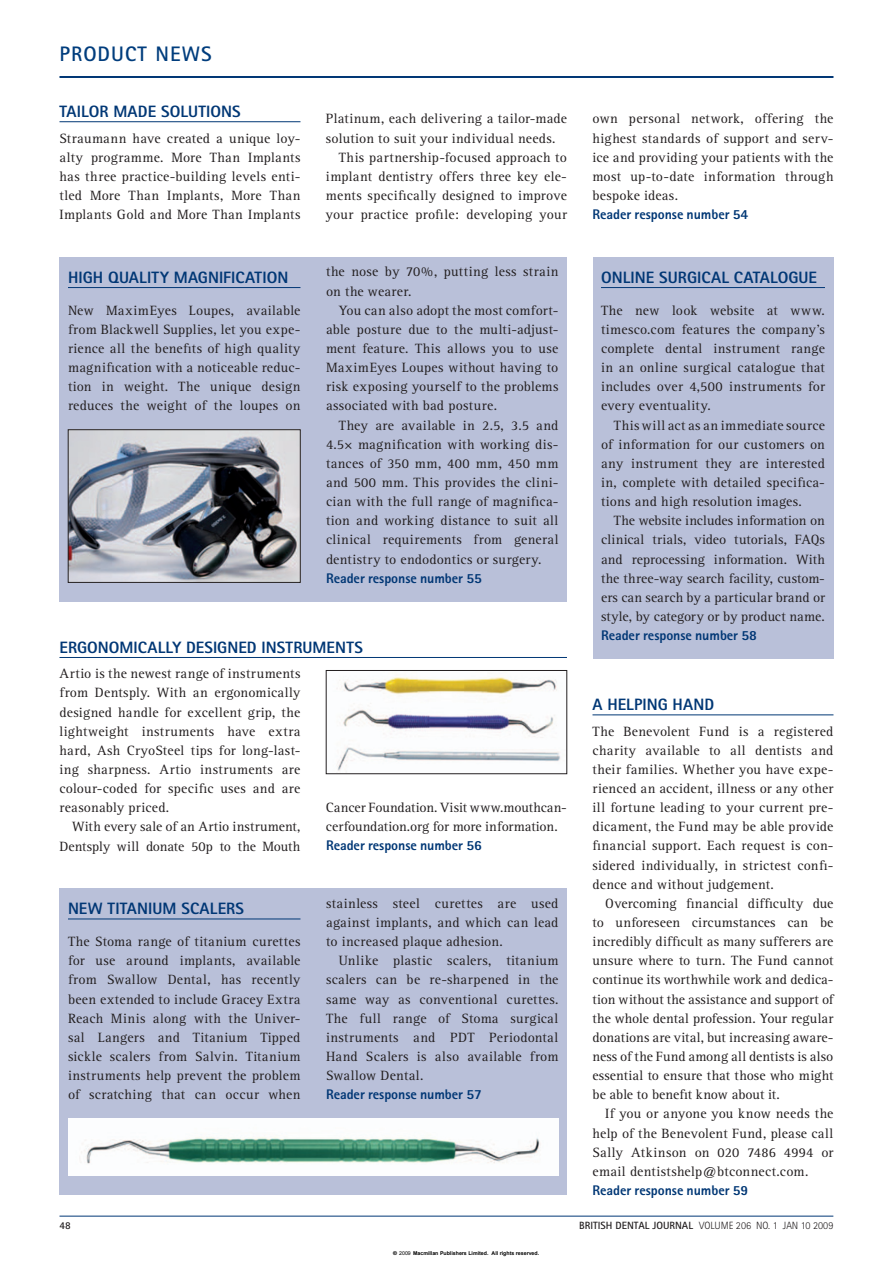
<style>
.page{position:relative;width:893px;height:1263px;background:#fff}
.page>*{position:absolute;margin:0;border:0;box-sizing:border-box;transform-origin:0 0}
.t1{font:700 21px "Rotis Sans Serif";letter-spacing:.05em;color:#013d7d}
.t2{font:800 16.5px "Rotis Sans Serif";color:#013775}
.t3{font:13.95px/19.2px "Rotis Serif";letter-spacing:.015em;color:#231f20;text-align:justify}
.t4{font:800 13.95px "Rotis Sans Serif";letter-spacing:-.005em;color:#013775}
.t5{font:13.95px/19.2px "Rotis Serif";letter-spacing:-.01em;color:#231f20}
.t6{font:300 10.5px "Rotis Sans Serif";color:#231f20}
.t7{font:700 10.5px "Rotis Sans Serif";color:#231f20}
.t8{font:700 5.25px "Arial";color:#000}
.s1{font-weight:700}
.s2{font-family:"Helvetica"}
.s3{font-weight:400}
</style>
<div class="page">
<div style="left:592px;top:257px;width:241px;height:402px;background:#b9c0d9"></div>
<hr style="left:59px;top:77px;width:774px;height:1px;background:#013775">
<hr style="left:59px;top:1216px;width:774px;height:1px;background:#013775">
<hr style="left:601px;top:287px;width:224px;height:1px;background:#013775">
<hr style="left:59px;top:121px;width:241px;height:1px;background:#013775">
<div style="left:59px;top:257px;width:508px;height:345px;background:#b9c0d9"></div>
<hr style="left:68px;top:287px;width:232px;height:1px;background:#013775">
<hr style="left:59px;top:657px;width:508px;height:1px;background:#013775">
<img style="left:70px;top:432px;width:228px;height:149px">
<div style="left:68px;top:430px;width:232px;height:153px;border:1px solid #231f20"></div>
<img style="left:337px;top:677px;width:224px;height:94px">
<div style="left:326px;top:670px;width:241px;height:104px;border:1px solid #231f20"></div>
<div style="left:59px;top:889px;width:508px;height:306px;background:#b9c0d9"></div>
<hr style="left:68px;top:919px;width:232px;height:1px;background:#013775">
<img style="left:68px;top:1118px;width:490px;height:58px">
<hr style="left:592px;top:715px;width:241px;height:1px;background:#013775">
<h1 class="t1" style="left:59px;top:47px;width:154px">PRODUCT NEWS</h1>
<p class="t2" style="left:59px;top:106px;width:183px">TAILOR MADE SOLUTIONS</p>
<p class="t3" style="left:59px;top:130px;width:242px">Straumann have created a unique loy&shy;alty programme. More Than Implants has three practice-building levels enti&shy;tled More Than Implants, More Than Implants Gold and More Than Implants</p>
<p class="t2" style="left:68px;top:272px;width:222px">HIGH QUALITY MAGNIFICATION</p>
<p class="t3" style="left:68px;top:302px;width:234px">New MaximEyes Loupes, available from Blackwell Supplies, let you expe&shy;rience all the benefits of high quality magnification with a noticeable reduc&shy;tion in weight. The unique design reduces the weight of the loupes on</p>
<p class="t3" style="left:326px;top:110px;width:242px">Platinum, each delivering a tailor-made</p>
<p class="t3" style="left:326px;top:130px;width:231px">solution to suit your individual needs.</p>
<p class="t3" style="left:339px;top:149px;width:230px">This partnership-focused approach to</p>
<p class="t3" style="left:326px;top:168px;width:242px">implant dentistry offers three key ele-</p>
<p class="t3" style="left:326px;top:187px;width:242px">ments specifically designed to improve</p>
<p class="t3" style="left:326px;top:206px;width:242px">your practice profile: developing your</p>
<p class="t3" style="left:326px;top:264px;width:234px">the nose by 70%, putting less strain on the wearer.</p>
<p class="t3" style="left:326px;top:302px;width:234px;text-indent:13px">You can also adopt the most comfort&shy;able posture due to the multi-adjust&shy;ment feature. This allows you to use MaximEyes Loupes without having to risk exposing yourself to the problems associated with bad posture.</p>
<p class="t3" style="left:326px;top:417px;width:234px;text-indent:13px">They are available in 2.5, 3.5 and 4.5× magnification with working dis&shy;tances of 350 mm, 400 mm, 450 mm and 500 mm. This provides the clini&shy;cian with the full range of magnifica&shy;tion and working distance to suit all clinical requirements from general dentistry to endodontics or surgery.</p>
<p class="t4" style="left:326px;top:573px;width:157px">Reader response number 55</p>
<p class="t2" style="left:59px;top:641px;width:305px">ERGONOMICALLY DESIGNED INSTRUMENTS</p>
<p class="t3" style="left:59px;top:665px;width:242px">Artio is the newest range of instruments from Dentsply. With an ergonomically designed handle for excellent grip, the lightweight instruments have extra hard, Ash CryoSteel tips for long-last&shy;ing sharpness. Artio instruments are colour-coded for specific uses and are reasonably priced.</p>
<p class="t3" style="left:59px;top:818px;width:242px;text-align:right">With every sale of an Artio instrument,<br>Dentsply will donate 50p to the Mouth</p>
<p class="t2" style="left:68px;top:903px;width:178px">NEW TITANIUM SCALERS</p>
<p class="t3" style="left:68px;top:933px;width:234px">The Stoma range of titanium curettes for use around implants, available from Swallow Dental, has recently been extended to include Gracey Extra Reach Minis along with the Univer&shy;sal Langers and Titanium Tipped sickle scalers from Salvin. Titanium instruments help prevent the problem of scratching that can occur when</p>
<p class="t5" style="left:326px;top:799px;width:242px">Cancer Foundation. Visit www.mouthcan&shy;cerfoundation.org for more information.</p>
<p class="t4" style="left:326px;top:841px;width:157px">Reader response number 56</p>
<p class="t3" style="left:326px;top:895px;width:234px">stainless steel curettes are used against implants, and which can lead to increased plaque adhesion.</p>
<p class="t3" style="left:326px;top:952px;width:234px;text-indent:13px">Unlike plastic scalers, titanium scalers can be re-sharpened in the same way as conventional curettes.<br>The full range of Stoma surgical instruments and PDT Periodontal Hand Scalers is also available from Swallow Dental.</p>
<p class="t4" style="left:326px;top:1090px;width:157px">Reader response number 57</p>
<p class="t3" style="left:592px;top:110px;width:242px">own personal network, offering the highest standards of support and serv&shy;ice and providing your patients with the most up-to-date information through bespoke ideas.</p>
<p class="t4" style="left:592px;top:209px;width:157px">Reader response number 54</p>
<p class="t2" style="left:601px;top:272px;width:218px">ONLINE SURGICAL CATALOGUE</p>
<p class="t3" style="left:601px;top:302px;width:225px">The new look website at www. timesco.com features the company’s complete dental instrument range in an online surgical catalogue that includes over 4,500 instruments for every eventuality.</p>
<p class="t3" style="left:601px;top:417px;width:225px;text-indent:13px">This will act as an immediate source of information for our customers on any instrument they are interested in, complete with detailed specifica&shy;tions and high resolution images.</p>
<p class="t3" style="left:601px;top:512px;width:225px;text-indent:13px">The website includes information on clinical trials, video tutorials, FAQs and reprocessing information. With the three-way search facility, custom&shy;ers can search by a particular brand or style, by category or by product name.</p>
<p class="t4" style="left:601px;top:630px;width:157px">Reader response number 58</p>
<p class="t2" style="left:592px;top:699px;width:123px">A HELPING HAND</p>
<p class="t3" style="left:592px;top:723px;width:242px">The Benevolent Fund is a registered charity available to all dentists and their families. Whether you have expe&shy;rienced an accident, illness or any other ill fortune leading to your current pre&shy;dicament, the Fund may be able provide financial support. Each request is con&shy;sidered individually, in strictest confi&shy;dence and without judgement.</p>
<p class="t3" style="left:592px;top:895px;width:242px;text-indent:13px">Overcoming financial difficulty due to unforeseen circumstances can be incredibly difficult as many sufferers are unsure where to turn. The Fund cannot continue its worthwhile work and dedica&shy;tion without the assistance and support of the whole dental profession. Your regular donations are vital, but increasing aware&shy;ness of the Fund among all dentists is also essential to ensure that those who might be able to benefit know about it.</p>
<p class="t3" style="left:592px;top:1105px;width:242px;text-indent:13px">If you or anyone you know needs the help of the Benevolent Fund, please call Sally Atkinson on 020 7486 4994 or email dentistshelp@btconnect.com.</p>
<p class="t4" style="left:592px;top:1185px;width:157px">Reader response number 59</p>
<p class="t7" style="left:59px;top:1222px;width:13px">48</p>
<p class="t6" style="left:579px;top:1222px;width:256px"><span class="s1">BRITISH DENTAL JOURNAL</span> VOLUME 206 NO. 1 JAN 10 2009</p>
<p class="t8" style="left:393px;top:1250px;width:148px"><span class="s2">©</span> <span class="s3">2009</span> Macmillan Publishers Limited. All rights reserved.</p>
</div>
